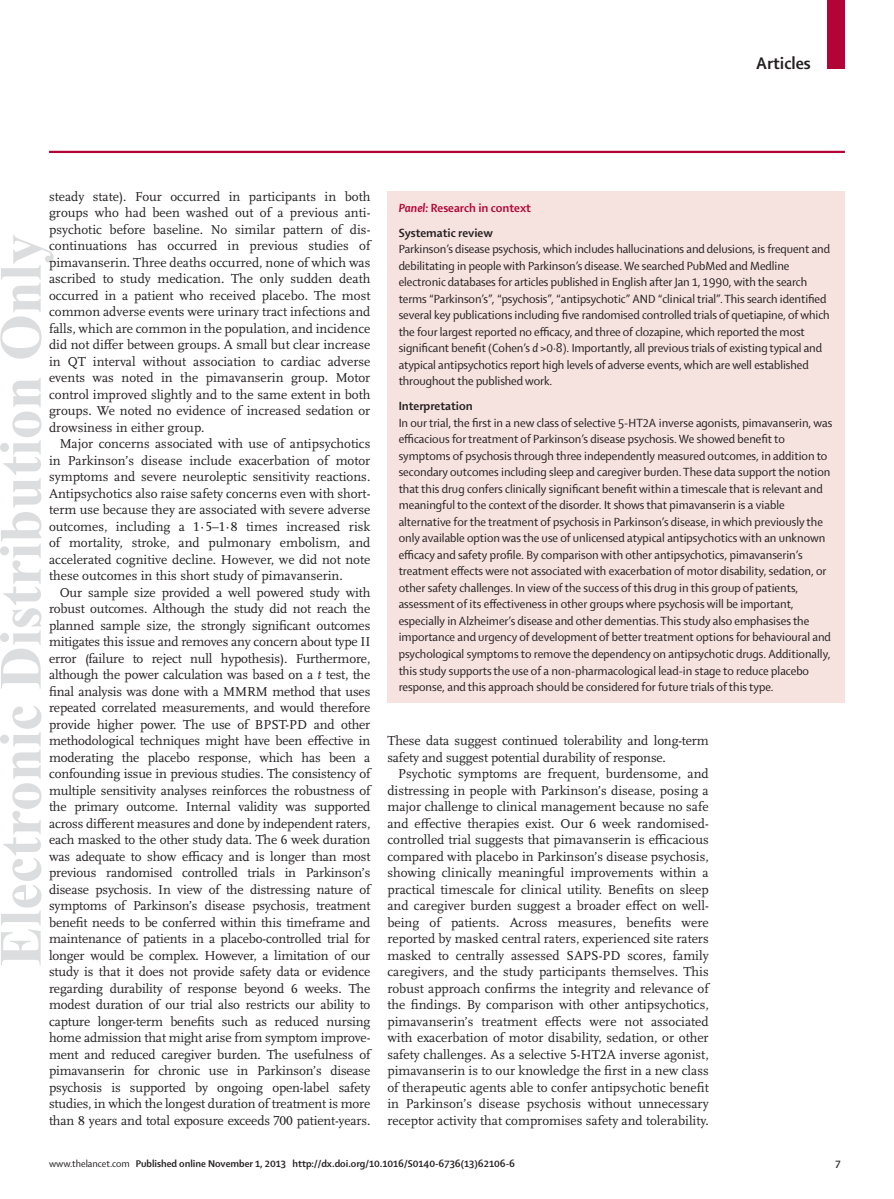
<style>
.page{position:relative;width:894px;height:1199px;background:#fff}
.page>*{position:absolute;margin:0;border:0;box-sizing:border-box;transform-origin:0 0}
.t1{font:700 60px "Times New Roman";color:#dcdddf}
.t2{font:700 18px "Shaker 2 Lancet";color:#231f20}
.t3{font:13.5px/16.5px "Scala Lancet Pro";color:#231f20;text-align:justify}
.t4{font:12.75px/16.5px "Shaker 2 Lancet";color:#231f20}
.t5{font:700 12.75px/25px "Shaker 2 Lancet";color:#b30437}
.t6{font:700 12.75px "Shaker 2 Lancet";color:#231f20}
.t7{font:700 10.5px "Shaker 2 Lancet";color:#231f20}
.s1{font-style:italic}
.s2{color:#231f20}
.s3{font-weight:400}
</style>
<div class="page">
<div style="left:827px;top:0;width:17px;height:69px;background:#b30437"></div>
<hr style="left:49px;top:151px;width:795px;height:2px;background:#b30437">
<div style="left:387px;top:191px;width:457px;height:511px;background:#f6e2df"></div>
<h2 class="t2" style="left:755px;top:56px;width:56px">Articles</h2>
<p class="t3" style="left:49px;top:189px;width:323px">steady state). Four occurred in participants in both groups who had been washed out of a previous anti&shy;psychotic before baseline. No similar pattern of dis&shy;continuations has occurred in previous studies of pimavanserin. Three deaths occurred, none of which was ascribed to study medication. The only sudden death occurred in a patient who received placebo. The most common adverse events were urinary tract infections and falls, which are common in the population, and incidence did not differ between groups. A small but clear increase in QT interval without association to cardiac adverse events was noted in the pimavanserin group. Motor control improved slightly and to the same extent in both groups. We noted no evidence of increased sedation or drowsiness in either group.</p>
<p class="t3" style="left:49px;top:437px;width:323px;text-indent:11px">Major concerns associated with use of antipsychotics in Parkinson’s disease include exacerbation of motor symptoms and severe neuroleptic sensitivity reactions.<br>Antipsychotics also raise safety concerns even with short&shy;term use because they are associated with severe adverse outcomes, including a 1·5–1·8 times increased risk of mortality, stroke, and pulmonary embolism, and accelerated cognitive decline. However, we did not note these outcomes in this short study of pimavanserin.</p>
<p class="t3" style="left:49px;top:585px;width:323px;text-indent:11px">Our sample size provided a well powered study with robust outcomes. Although the study did not reach the planned sample size, the strongly significant outcomes mitigates this issue and removes any concern about type II error (failure to reject null hypothesis). Further more, although the power calculation was based on a <span class="s1">t</span> test, the final analysis was done with a MMRM method that uses repeated correlated measurements, and would therefore provide higher power. The use of BPST-PD and other methodological techniques might have been effec tive in moderating the placebo response, which has been a confounding issue in previous studies. The consistency of multiple sensitivity analyses reinforces the robustness of the primary outcome. Internal validity was supported across different measures and done by independent raters, each masked to the other study data. The 6 week duration was adequate to show efficacy and is longer than most previous randomised controlled trials in Parkinson’s disease psychosis. In view of the distressing nature of symptoms of Parkinson’s disease psychosis, treatment benefit needs to be conferred within this timeframe and maintenance of patients in a placebo-controlled trial for longer would be complex. However, a limitation of our study is that it does not provide safety data or evidence regarding durability of response beyond 6 weeks. The modest duration of our trial also restricts our ability to capture longer-term benefits such as reduced nursing home admission that might arise from symptom improve&shy;ment and reduced caregiver burden. The usefulness of pimavanserin for chronic use in Parkinson’s disease psychosis is supported by ongoing open-label safety studies, in which the longest duration of treatment is more than 8 years and total exposure exceeds 700 patient-years.</p>
<h1 class="t1" style="left:-13px;top:966px;width:734px;rotate:-90deg">Electronic Distribution Only</h1>
<p class="t5" style="left:398px;top:196px;width:134px"><span class="s1">Panel:</span> Research in context<br><span class="s2">Systematic review</span></p>
<p class="t4" style="left:398px;top:242px;width:432px">Parkinson’s disease psychosis, which includes hallucinations and delusions, is frequent and debilitating in people with Parkinson’s disease. We searched PubMed and Medline electronic databases for articles published in English after Jan 1, 1990, with the search terms “Parkinson’s”, “psychosis”, “antipsychotic” AND “clinical trial”. This search identified several key publications including five randomised controlled trials of quetiapine, of which the four largest reported no efficacy, and three of clozapine, which reported the most significant benefit (Cohen’s <span class="s1">d</span> &gt;0·8). Importantly, all previous trials of existing typical and atypical antipsychotics report high levels of adverse events, which are well established throughout the published work.</p>
<p class="t6" style="left:398px;top:401px;width:75px">Interpretation</p>
<p class="t4" style="left:398px;top:416px;width:435px">In our trial, the first in a new class of selective 5-HT2A inverse agonists, pimavanserin, was efficacious for treatment of Parkinson’s disease psychosis. We showed benefit to symptoms of psychosis through three independently measured outcomes, in addition to secondary outcomes including sleep and caregiver burden. These data support the notion that this drug confers clinically significant benefit within a timescale that is relevant and meaningful to the context of the disorder. It shows that pimavanserin is a viable alternative for the treatment of psychosis in Parkinson’s disease, in which previously the only available option was the use of unlicensed atypical antipsychotics with an unknown efficacy and safety profile. By comparison with other antipsychotics, pimavanserin’s treatment effects were not associated with exacerbation of motor disability, sedation, or other safety challenges. In view of the success of this drug in this group of patients, assessment of its effectiveness in other groups where psychosis will be important, especially in Alzheimer’s disease and other dementias. This study also emphasises the importance and urgency of development of better treatment options for behavioural and psychological symptoms to remove the dependency on antipsychotic drugs. Additionally, this study supports the use of a non-pharmacological lead-in stage to reduce placebo response, and this approach should be considered for future trials of this type.</p>
<p class="t3" style="left:387px;top:734px;width:323px">These data suggest continued toler ability and long-term safety and suggest potential durability of response.</p>
<p class="t3" style="left:387px;top:767px;width:323px;text-indent:11px">Psychotic symptoms are frequent, burdensome, and distressing in people with Parkinson’s disease, posing a major challenge to clinical management because no safe and effective therapies exist. Our 6 week randomised&shy;controlled trial suggests that pimavanserin is efficacious compared with placebo in Parkinson’s disease psychosis, showing clinically meaningful improvements within a practical timescale for clinical utility. Benefits on sleep and caregiver burden suggest a broader effect on well&shy;being of patients. Across measures, benefits were reported by masked central raters, experienced site raters masked to centrally assessed SAPS-PD scores, family caregivers, and the study participants them selves. This robust approach confirms the integrity and relevance of the findings. By comparison with other antipsychotics, pimavanserin’s treatment effects were not associated with exacerbation of motor disability, sedation, or other safety challenges. As a selective 5-HT2A inverse agonist, pimavanserin is to our know ledge the first in a new class of therapeutic agents able to confer antipsychotic benefit in Parkinson’s disease psychosis without unnecessary receptor activity that compromises safety and tolerability.</p>
<p class="t7" style="left:49px;top:1159px;width:467px"><span class="s3">www.thelancet.com</span> Published online November 1, 2013 http://dx.doi.org/10.1016/S0140-6736(13)62106-6</p>
<p class="t7" style="left:835px;top:1159px;width:7px">7</p>
</div>
